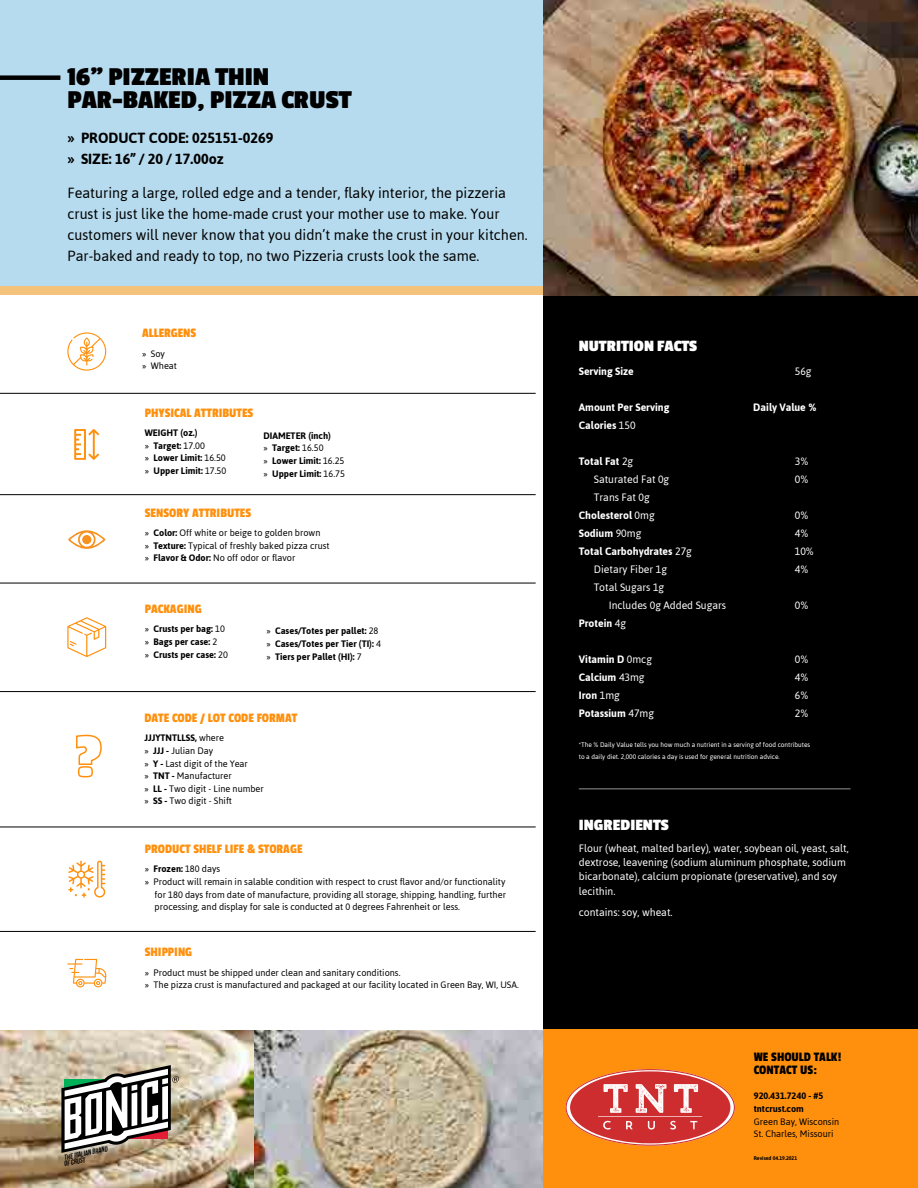
<style>
.page{position:relative;width:918px;height:1188px;background:#fff}
.page>*{position:absolute;margin:0;border:0;box-sizing:border-box;transform-origin:0 0}
.t1{font:700 27px/23.1px "Passion One";color:#000}
.t2{font:16.5px/21px "Jaldi";color:#000}
.t3{font:700 16.5px/21px "Jaldi";color:#000}
.t4{font:700 16.5px "Passion One";color:#fff}
.t5{font:13.5px "Passion One";color:#ff900d}
.t6{font:13.5px/13.5px "Passion One";color:#000}
.t7{font:12px/14.4px "Jaldi";color:#fff}
.t8{font:700 12px "Jaldi";color:#fff}
.t9{font:10.5px/12.6px "Jaldi";color:#000}
.t10{font:700 10.5px/12.6px "Jaldi";color:#000}
.t11{font:7.5px/12px "Jaldi";color:#fff}
.t12{font:italic 7.35px "Bebas Neue";color:#000;scale:1.04 1}
.t13{font:700 6px "Jaldi";color:#000}
.s1{font-weight:400}
.s2{font-weight:700}
</style>
<div class="page">
<div style="left:0;top:0;width:918px;height:293px;background:#b7dbee"></div>
<div style="left:0;top:75px;width:60px;height:5px;background:#000"></div>
<div style="left:0;top:287px;width:918px;height:8px;background:#f4c27b"></div>
<div style="left:544px;top:287px;width:374px;height:743px;background:#000"></div>
<hr style="left:579px;top:788px;width:271px;height:1px;background:#939598">
<img style="left:0;top:1030px;width:544px;height:158px">
<img style="left:544px;top:0;width:374px;height:295px">
<div style="left:544px;top:1030px;width:374px;height:158px;background:#ff900d"></div>
<svg style="left:566px;top:1069px;width:169px;height:77px"></svg>
<hr style="left:0;top:393px;width:536px;height:1px;background:#000">
<hr style="left:0;top:583px;width:536px;height:1px;background:#000">
<hr style="left:0;top:494px;width:536px;height:1px;background:#000">
<hr style="left:0;top:691px;width:536px;height:1px;background:#000">
<hr style="left:0;top:827px;width:536px;height:1px;background:#000">
<hr style="left:0;top:931px;width:536px;height:1px;background:#000">
<svg style="left:68px;top:861px;width:37px;height:37px"></svg>
<svg style="left:67px;top:332px;width:39px;height:39px"></svg>
<svg style="left:67px;top:617px;width:39px;height:40px"></svg>
<svg style="left:76px;top:734px;width:26px;height:44px"></svg>
<svg style="left:67px;top:959px;width:39px;height:28px"></svg>
<svg style="left:74px;top:429px;width:25px;height:31px"></svg>
<svg style="left:68px;top:530px;width:37px;height:19px"></svg>
<svg style="left:61px;top:1065px;width:118px;height:88px"></svg>
<h1 class="t1" style="left:68px;top:65px;width:286px">16” PIZZERIA THIN<br>PAR-BAKED, PIZZA CRUST</h1>
<h2 class="t3" style="left:68px;top:126px;width:208px">» PRODUCT CODE: 025151-0269 » SIZE: 16” / 20 / 17.00oz</h2>
<p class="t2" style="left:68px;top:182px;width:462px">Featuring a large, rolled edge and a tender, flaky interior, the pizzeria crust is just like the home-made crust your mother use to make. Your customers will never know that you didn’t make the crust in your kitchen.<br>Par-baked and ready to top, no two Pizzeria crusts look the same.</p>
<p class="t5" style="left:142px;top:326px;width:56px">ALLERGENS</p>
<p class="t9" style="left:142px;top:347px;width:36px">» Soy<br>» Wheat</p>
<p class="t5" style="left:145px;top:406px;width:110px">PHYSICAL ATTRIBUTES</p>
<p class="t10" style="left:145px;top:426px;width:83px">WEIGHT (oz.)<br><span class="s1">»</span> Target: <span class="s1">17.00<br>»</span> Lower Limit: <span class="s1">16.50 »</span> Upper Limit: <span class="s1">17.50</span></p>
<p class="t5" style="left:145px;top:506px;width:108px">SENSORY ATTRIBUTES</p>
<p class="t9" style="left:145px;top:526px;width:186px">» <span class="s2">Color:</span> Off white or beige to golden brown<br>» <span class="s2">Texture:</span> Typical of freshly baked pizza crust » <span class="s2">Flavor &amp; Odor:</span> No off odor or flavor</p>
<p class="t10" style="left:264px;top:429px;width:83px">DIAMETER (inch)<br><span class="s1">»</span> Target: <span class="s1">16.50<br>»</span> Lower Limit: <span class="s1">16.25 »</span> Upper Limit: <span class="s1">16.75</span></p>
<p class="t5" style="left:145px;top:602px;width:58px">PACKAGING</p>
<p class="t10" style="left:145px;top:622px;width:85px"><span class="s1">»</span> Crusts per bag: <span class="s1">10 »</span> Bags per case: <span class="s1">2<br>»</span> Crusts per case: <span class="s1">20</span></p>
<p class="t10" style="left:266px;top:624px;width:116px"><span class="s1">»</span> Cases/Totes per pallet: <span class="s1">28 »</span> Cases/Totes per Tier (TI): <span class="s1">4 »</span> Tiers per Pallet (HI): <span class="s1">7</span></p>
<p class="t5" style="left:144px;top:711px;width:154px">DATE CODE / LOT CODE FORMAT</p>
<p class="t9" style="left:144px;top:732px;width:121px"><span class="s2">JJJYTNTLLSS,</span> where<br>» <span class="s2">JJJ -</span> Julian Day<br>» <span class="s2">Y -</span> Last digit of the Year<br>» <span class="s2">TNT -</span> Manufacturer<br>» <span class="s2">LL -</span> Two digit - Line number » <span class="s2">SS -</span> Two digit - Shift</p>
<p class="t5" style="left:145px;top:842px;width:159px">PRODUCT SHELF LIFE &amp; STORAGE</p>
<p class="t9" style="left:145px;top:863px;width:77px">» <span class="s2">Frozen:</span> 180 days</p>
<p class="t9" style="left:145px;top:875px;width:362px">» Product will remain in salable condition with respect to crust flavor and/or functionality</p>
<p class="t9" style="left:155px;top:888px;width:353px">for 180 days from date of manufacture, providing all storage, shipping, handling, further</p>
<p class="t9" style="left:155px;top:900px;width:307px">processing, and display for sale is conducted at 0 degrees Fahrenheit or less.</p>
<p class="t5" style="left:145px;top:945px;width:49px">SHIPPING</p>
<p class="t9" style="left:145px;top:966px;width:376px">» Product must be shipped under clean and sanitary conditions.<br>» The pizza crust is manufactured and packaged at our facility located in Green Bay, WI, USA.</p>
<h2 class="t4" style="left:579px;top:337px;width:120px">NUTRITION FACTS</h2>
<p class="t8" style="left:579px;top:364px;width:57px">Serving Size</p>
<p class="t7" style="left:795px;top:364px;width:18px">56g</p>
<p class="t8" style="left:579px;top:400px;width:92px">Amount Per Serving</p>
<p class="t8" style="left:753px;top:400px;width:65px">Daily Value %</p>
<p class="t8" style="left:579px;top:418px;width:58px">Calories <span class="s1">150</span></p>
<p class="t8" style="left:579px;top:454px;width:56px">Total Fat <span class="s1">2g</span></p>
<p class="t7" style="left:795px;top:454px;width:15px">3%</p>
<p class="t7" style="left:594px;top:472px;width:77px">Saturated Fat 0g</p>
<p class="t7" style="left:795px;top:472px;width:15px">0%</p>
<p class="t7" style="left:579px;top:488px;width:77px;line-height:18px;text-indent:15px">Trans Fat 0g<br><span class="s2">Cholesterol</span> 0mg</p>
<p class="t7" style="left:795px;top:508px;width:15px">0%</p>
<p class="t8" style="left:579px;top:526px;width:64px">Sodium <span class="s1">90mg</span></p>
<p class="t7" style="left:795px;top:526px;width:15px">4%</p>
<p class="t8" style="left:579px;top:544px;width:115px">Total Carbohydrates <span class="s1">27g</span></p>
<p class="t7" style="left:795px;top:544px;width:21px">10%</p>
<p class="t7" style="left:594px;top:562px;width:75px">Dietary Fiber 1g</p>
<p class="t7" style="left:795px;top:562px;width:15px">4%</p>
<p class="t7" style="left:609px;top:578px;width:119px;line-height:18px;text-indent:-15px">Total Sugars 1g<br>Includes 0g Added Sugars</p>
<p class="t7" style="left:795px;top:598px;width:15px">0%</p>
<p class="t8" style="left:579px;top:616px;width:49px">Protein <span class="s1">4g</span></p>
<p class="t8" style="left:579px;top:652px;width:75px">Vitamin D <span class="s1">0mcg</span></p>
<p class="t7" style="left:795px;top:652px;width:15px">0%</p>
<p class="t8" style="left:579px;top:670px;width:67px">Calcium <span class="s1">43mg</span></p>
<p class="t7" style="left:795px;top:670px;width:15px">4%</p>
<p class="t8" style="left:579px;top:688px;width:43px">Iron <span class="s1">1mg</span></p>
<p class="t7" style="left:795px;top:688px;width:15px">6%</p>
<p class="t8" style="left:579px;top:706px;width:77px">Potassium <span class="s1">47mg</span></p>
<p class="t7" style="left:795px;top:706px;width:15px">2%</p>
<p class="t11" style="left:579px;top:739px;width:233px">*The % Daily Value tells you how much a nutrient in a serving of food contributes to a daily diet. 2,000 calories a day is used for general nutrition advice.</p>
<h2 class="t4" style="left:579px;top:817px;width:92px">INGREDIENTS</h2>
<p class="t7" style="left:579px;top:840px;width:272px">Flour (wheat, malted barley), water, soybean oil, yeast, salt, dextrose, leavening (sodium aluminum phosphate, sodium bicarbonate), calcium propionate (preservative), and soy lecithin.</p>
<p class="t7" style="left:579px;top:905px;width:95px">contains: soy, wheat.</p>
<p class="t6" style="left:754px;top:1050px;width:89px">WE SHOULD TALK!<br>CONTACT US:</p>
<p class="t10" style="left:754px;top:1090px;width:71px">920.431.7240 - #5 tntcrust.com</p>
<p class="t9" style="left:754px;top:1115px;width:87px">Green Bay, Wisconsin<br>St. Charles, Missouri</p>
<p class="t12" style="left:63px;top:1154px;width:44px;rotate:-12deg">the italian brand</p>
<p class="t13" style="left:754px;top:1154px;width:45px">Revised 04.19.2021</p>
<p class="t12" style="left:63px;top:1160px;width:22px;rotate:-12deg">of crust</p>
</div>
